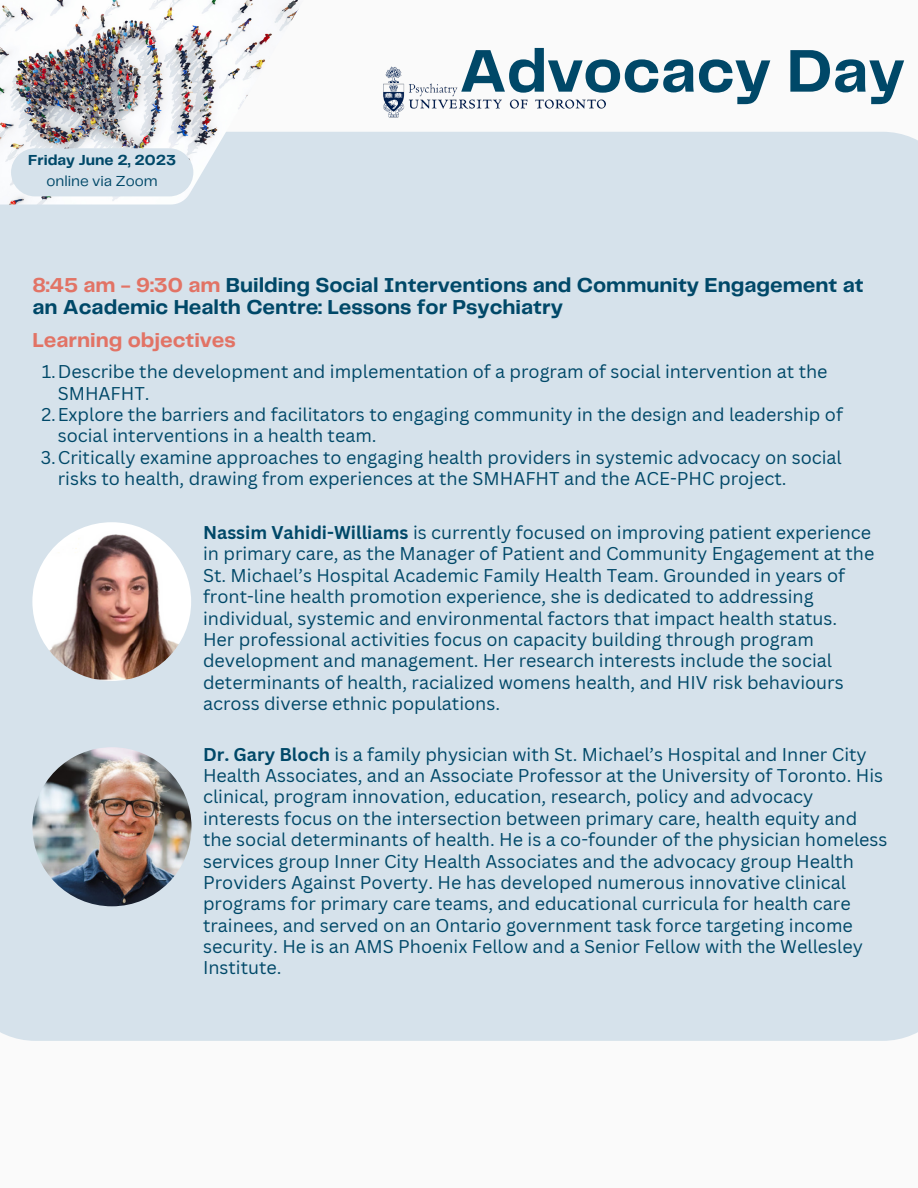
<style>
.page{position:relative;width:918px;height:1188px;background:#fafafa}
.page>*{position:absolute;margin:0;border:0;box-sizing:border-box;transform-origin:0 0}
.t1{font:700 62.4px "Telegraf";color:#004868}
.t2{font:700 21px/21.3px "Telegraf";color:#004868}
.t3{font:700 21px "Telegraf";color:#e27365}
.t4{font:18px/21.3px "Canva Sans";color:#004868}
.t5{font:700 15.15px "Telegraf";color:#004868}
.t6{font:15.15px "Telegraf";color:#004868}
.s1{color:#e27365}
.s2{font-weight:700}
</style>
<div class="page">
<div style="left:0;top:132px;width:918px;height:909px;background:#d6e2eb"></div>
<img style="left:0;top:0;width:305px;height:204px">
<div style="left:11px;top:148px;width:182px;height:48px;background:#d6e2eb;border-radius:24px"></div>
<img style="left:383px;top:66px;width:223px;height:52px">
<img style="left:32px;top:522px;width:159px;height:159px;border-radius:50%">
<img style="left:32px;top:747px;width:160px;height:159px;border-radius:50%">
<p class="t5" style="left:28px;top:154px;width:149px">Friday June 2, 2023</p>
<p class="t6" style="left:47px;top:174px;width:113px">online via Zoom</p>
<p class="t1" style="left:459px;top:44px;width:447px">Advocacy Day</p>
<p class="t2" style="left:32px;top:276px;width:833px"><span class="s1">8:45 am - 9:30 am</span> Building Social Interventions and Community Engagement at an Academic Health Centre: Lessons for Psychiatry</p>
<p class="t3" style="left:32px;top:331px;width:205px">Learning objectives</p>
<p class="t4" style="left:58px;top:361px;width:771px;text-indent:-16px">1.Describe the development and implementation of a program of social intervention at the<br>SMHAFHT.</p>
<p class="t4" style="left:58px;top:403px;width:787px;text-indent:-16px">2.Explore the barriers and facilitators to engaging community in the design and leadership of social interventions in a health team.</p>
<p class="t4" style="left:58px;top:446px;width:786px;text-indent:-17px">3.Critically examine approaches to engaging health providers in systemic advocacy on social risks to health, drawing from experiences at the SMHAFHT and the ACE-PHC project.</p>
<p class="t4" style="left:203px;top:521px;width:673px"><span class="s2">Nassim Vahidi-Williams</span> is currently focused on improving patient experience in primary care, as the Manager of Patient and Community Engagement at the St. Michael’s Hospital Academic Family Health Team. Grounded in years of front-line health promotion experience, she is dedicated to addressing individual, systemic and environmental factors that impact health status.</p>
<p class="t4" style="left:203px;top:628px;width:642px">Her professional activities focus on capacity building through program development and management. Her research interests include the social determinants of health, racialized womens health, and HIV risk behaviours across diverse ethnic populations.</p>
<p class="t4" style="left:203px;top:743px;width:686px"><span class="s2">Dr. Gary Bloch</span> is a family physician with St. Michael’s Hospital and Inner City Health Associates, and an Associate Professor at the University of Toronto. His clinical, program innovation, education, research, policy and advocacy interests focus on the intersection between primary care, health equity and the social determinants of health. He is a co-founder of the physician homeless services group Inner City Health Associates and the advocacy group Health Providers Against Poverty. He has developed numerous innovative clinical programs for primary care teams, and educational curricula for health care trainees, and served on an Ontario government task force targeting income security. He is an AMS Phoenix Fellow and a Senior Fellow with the Wellesley Institute.</p>
</div>
